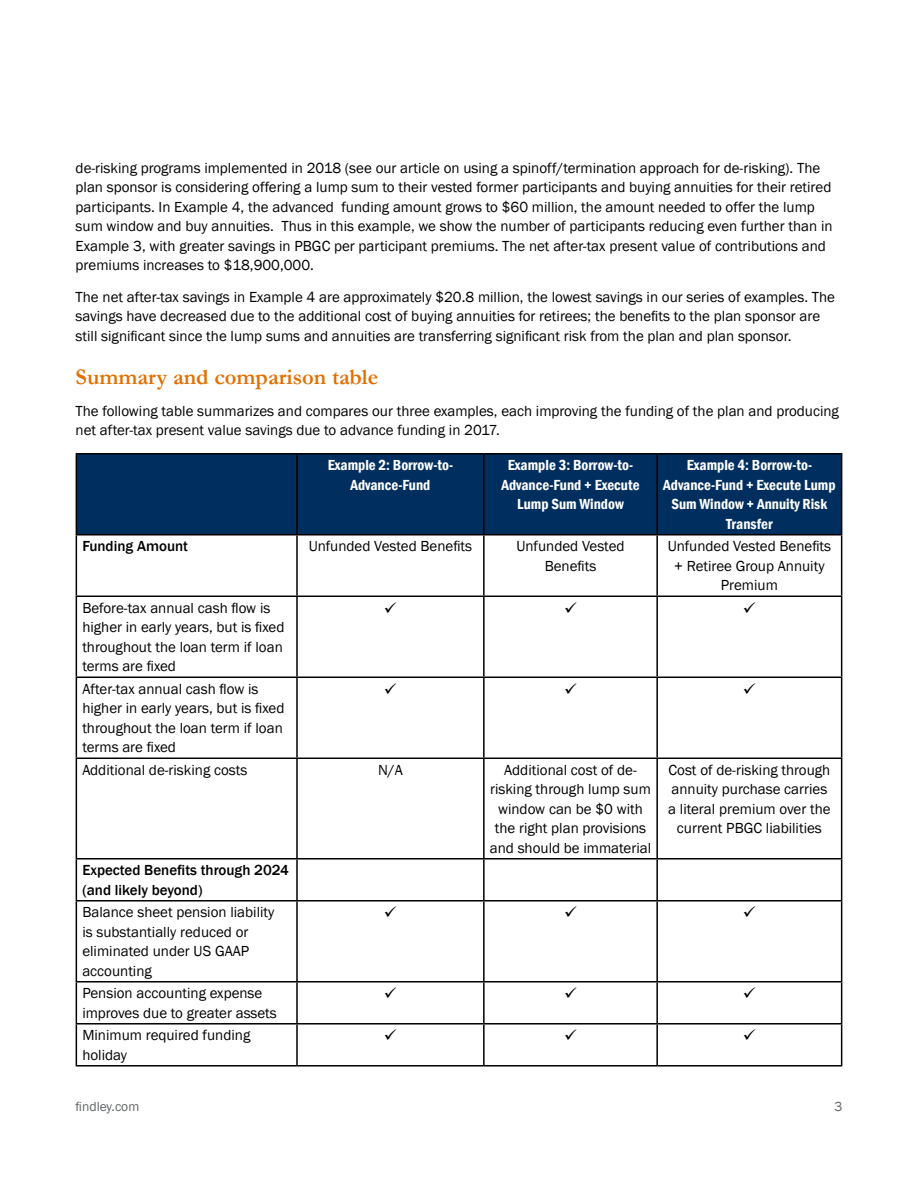
<style>
.page{position:relative;width:918px;height:1188px;background:#fff}
.page>*{position:absolute;margin:0;border:0;box-sizing:border-box;transform-origin:0 0}
.t1{font:700 22.5px "Garamond";color:#e17000}
.t2{font:15px/19.5px "Franklin Gothic";color:#000}
.t3{font:600 condensed 15px/19.5px "Franklin Gothic";color:#fff;text-align:center}
.t4{font:500 15px/19.5px "Franklin Gothic";color:#000}
.t5{font:13.5px "Franklin Gothic";color:#616365}
</style>
<div class="page">
<div style="left:77px;top:455px;width:764px;height:79px;background:#002f5f"></div>
<hr style="left:76px;top:453px;width:221px;height:2px;background:#000">
<hr style="left:76px;top:455px;width:1px;height:79px;background:#000">
<hr style="left:297px;top:453px;width:187px;height:2px;background:#000">
<hr style="left:296px;top:455px;width:2px;height:79px;background:#000">
<hr style="left:484px;top:453px;width:173px;height:2px;background:#000">
<hr style="left:483px;top:455px;width:2px;height:79px;background:#000">
<hr style="left:657px;top:453px;width:185px;height:2px;background:#000">
<hr style="left:656px;top:455px;width:2px;height:79px;background:#000">
<hr style="left:841px;top:455px;width:1px;height:79px;background:#000">
<hr style="left:76px;top:534px;width:221px;height:2px;background:#000">
<hr style="left:76px;top:536px;width:1px;height:60px;background:#000">
<hr style="left:297px;top:534px;width:187px;height:2px;background:#000">
<hr style="left:296px;top:536px;width:2px;height:60px;background:#000">
<hr style="left:484px;top:534px;width:173px;height:2px;background:#000">
<hr style="left:483px;top:536px;width:2px;height:60px;background:#000">
<hr style="left:657px;top:534px;width:185px;height:2px;background:#000">
<hr style="left:656px;top:536px;width:2px;height:60px;background:#000">
<hr style="left:841px;top:536px;width:1px;height:60px;background:#000">
<hr style="left:76px;top:596px;width:221px;height:1px;background:#000">
<hr style="left:76px;top:597px;width:1px;height:80px;background:#000">
<hr style="left:297px;top:596px;width:187px;height:1px;background:#000">
<hr style="left:296px;top:597px;width:2px;height:80px;background:#000">
<hr style="left:484px;top:596px;width:173px;height:1px;background:#000">
<hr style="left:483px;top:597px;width:2px;height:80px;background:#000">
<hr style="left:657px;top:596px;width:185px;height:1px;background:#000">
<hr style="left:656px;top:597px;width:2px;height:80px;background:#000">
<hr style="left:841px;top:597px;width:1px;height:80px;background:#000">
<hr style="left:76px;top:677px;width:221px;height:1px;background:#000">
<hr style="left:76px;top:678px;width:1px;height:80px;background:#000">
<hr style="left:297px;top:677px;width:187px;height:1px;background:#000">
<hr style="left:296px;top:678px;width:2px;height:80px;background:#000">
<hr style="left:484px;top:677px;width:173px;height:1px;background:#000">
<hr style="left:483px;top:678px;width:2px;height:80px;background:#000">
<hr style="left:657px;top:677px;width:185px;height:1px;background:#000">
<hr style="left:656px;top:678px;width:2px;height:80px;background:#000">
<hr style="left:841px;top:678px;width:1px;height:80px;background:#000">
<hr style="left:76px;top:758px;width:221px;height:1px;background:#000">
<hr style="left:76px;top:759px;width:1px;height:99px;background:#000">
<hr style="left:297px;top:758px;width:187px;height:1px;background:#000">
<hr style="left:296px;top:759px;width:2px;height:99px;background:#000">
<hr style="left:484px;top:758px;width:173px;height:1px;background:#000">
<hr style="left:483px;top:759px;width:2px;height:99px;background:#000">
<hr style="left:657px;top:758px;width:185px;height:1px;background:#000">
<hr style="left:656px;top:759px;width:2px;height:99px;background:#000">
<hr style="left:841px;top:759px;width:1px;height:99px;background:#000">
<hr style="left:76px;top:858px;width:221px;height:2px;background:#000">
<hr style="left:76px;top:860px;width:1px;height:40px;background:#000">
<hr style="left:297px;top:858px;width:187px;height:2px;background:#000">
<hr style="left:296px;top:860px;width:2px;height:40px;background:#000">
<hr style="left:484px;top:858px;width:173px;height:2px;background:#000">
<hr style="left:483px;top:860px;width:2px;height:40px;background:#000">
<hr style="left:657px;top:858px;width:185px;height:2px;background:#000">
<hr style="left:656px;top:860px;width:2px;height:40px;background:#000">
<hr style="left:841px;top:860px;width:1px;height:40px;background:#000">
<hr style="left:76px;top:900px;width:221px;height:2px;background:#000">
<hr style="left:76px;top:902px;width:1px;height:79px;background:#000">
<hr style="left:297px;top:900px;width:187px;height:2px;background:#000">
<hr style="left:296px;top:902px;width:2px;height:79px;background:#000">
<hr style="left:484px;top:900px;width:173px;height:2px;background:#000">
<hr style="left:483px;top:902px;width:2px;height:79px;background:#000">
<hr style="left:657px;top:900px;width:185px;height:2px;background:#000">
<hr style="left:656px;top:902px;width:2px;height:79px;background:#000">
<hr style="left:841px;top:902px;width:1px;height:79px;background:#000">
<hr style="left:76px;top:981px;width:221px;height:2px;background:#000">
<hr style="left:76px;top:983px;width:1px;height:40px;background:#000">
<hr style="left:297px;top:981px;width:187px;height:2px;background:#000">
<hr style="left:296px;top:983px;width:2px;height:40px;background:#000">
<hr style="left:484px;top:981px;width:173px;height:2px;background:#000">
<hr style="left:483px;top:983px;width:2px;height:40px;background:#000">
<hr style="left:657px;top:981px;width:185px;height:2px;background:#000">
<hr style="left:656px;top:983px;width:2px;height:40px;background:#000">
<hr style="left:841px;top:983px;width:1px;height:40px;background:#000">
<hr style="left:76px;top:1023px;width:221px;height:2px;background:#000">
<hr style="left:76px;top:1025px;width:1px;height:40px;background:#000">
<hr style="left:297px;top:1023px;width:187px;height:2px;background:#000">
<hr style="left:296px;top:1025px;width:2px;height:40px;background:#000">
<hr style="left:484px;top:1023px;width:173px;height:2px;background:#000">
<hr style="left:483px;top:1025px;width:2px;height:40px;background:#000">
<hr style="left:657px;top:1023px;width:185px;height:2px;background:#000">
<hr style="left:656px;top:1025px;width:2px;height:40px;background:#000">
<hr style="left:841px;top:1025px;width:1px;height:40px;background:#000">
<hr style="left:76px;top:1065px;width:221px;height:2px;background:#000">
<hr style="left:297px;top:1065px;width:187px;height:2px;background:#000">
<hr style="left:484px;top:1065px;width:173px;height:2px;background:#000">
<hr style="left:657px;top:1065px;width:185px;height:2px;background:#000">
<p class="t2" style="left:76px;top:158px;width:758px">de-risking programs implemented in 2018 (see our article on using a spinoff/termination approach for de-risking). The plan sponsor is considering offering a lump sum to their vested former participants and buying annuities for their retired participants. In Example 4, the advanced funding amount grows to $60 million, the amount needed to offer the lump sum window and buy annuities. Thus in this example, we show the number of participants reducing even further than in Example 3, with greater savings in PBGC per participant premiums. The net after-tax present value of contributions and premiums increases to $18,900,000.</p>
<p class="t2" style="left:76px;top:287px;width:761px">The net after-tax savings in Example 4 are approximately $20.8 million, the lowest savings in our series of examples. The savings have decreased due to the additional cost of buying annuities for retirees; the benefits to the plan sponsor are still significant since the lump sums and annuities are transferring significant risk from the plan and plan sponsor.</p>
<h1 class="t1" style="left:76px;top:362px;width:304px">Summary and comparison table</h1>
<p class="t2" style="left:76px;top:401px;width:765px">The following table summarizes and compares our three examples, each improving the funding of the plan and producing net after-tax present value savings due to advance funding in 2017.</p>
<p class="t3" style="left:328px;top:455px;width:127px">Example 2: Borrow-to-<br>Advance-Fund</p>
<p class="t3" style="left:501px;top:455px;width:140px">Example 3: Borrow-to-<br>Advance-Fund + Execute<br>Lump Sum Window</p>
<p class="t3" style="left:663px;top:455px;width:174px">Example 4: Borrow-to-<br>Advance-Fund + Execute Lump<br>Sum Window + Annuity Risk<br>Transfer</p>
<p class="t4" style="left:82px;top:537px;width:107px">Funding Amount</p>
<p class="t2" style="left:309px;top:537px;width:165px">Unfunded Vested Benefits</p>
<p class="t2" style="left:516px;top:537px;width:110px;text-align:center">Unfunded Vested<br>Benefits</p>
<p class="t2" style="left:668px;top:537px;width:165px;text-align:center">Unfunded Vested Benefits + Retiree Group Annuity<br>Premium</p>
<p class="t2" style="left:82px;top:598px;width:204px">Before-tax annual cash flow is higher in early years, but is fixed throughout the loan term if loan terms are fixed</p>
<p class="t2" style="left:82px;top:679px;width:204px">After-tax annual cash flow is higher in early years, but is fixed throughout the loan term if loan terms are fixed</p>
<p class="t2" style="left:82px;top:760px;width:167px">Additional de-risking costs</p>
<p class="t2" style="left:378px;top:760px;width:26px">N/A</p>
<p class="t2" style="left:490px;top:760px;width:163px;text-align:center">Additional cost of de&shy;risking through lump sum window can be $0 with the right plan provisions and should be immaterial</p>
<p class="t2" style="left:668px;top:760px;width:164px;text-align:center">Cost of de-risking through annuity purchase carries a literal premium over the current PBGC liabilities</p>
<p class="t4" style="left:82px;top:861px;width:208px">Expected Benefits through 2024 (and likely beyond)</p>
<p class="t2" style="left:82px;top:903px;width:194px">Balance sheet pension liability is substantially reduced or eliminated under US GAAP accounting</p>
<p class="t2" style="left:82px;top:984px;width:196px">Pension accounting expense improves due to greater assets</p>
<p class="t2" style="left:82px;top:1026px;width:170px">Minimum required funding holiday</p>
<p class="t5" style="left:76px;top:1098px;width:65px">findley.com</p>
<p class="t5" style="left:834px;top:1098px;width:9px">3</p>
</div>
